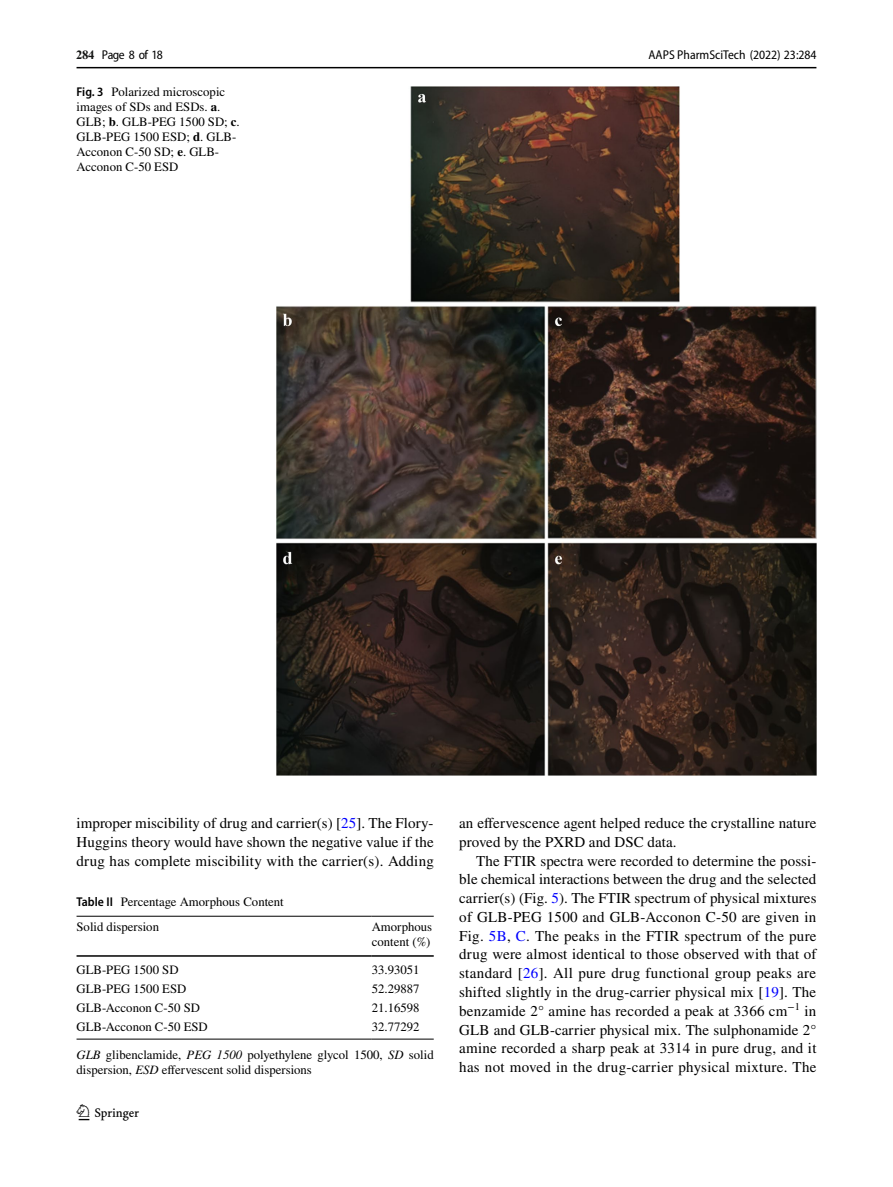
<style>
.page{position:relative;width:893px;height:1187px;background:#fff}
.page>*{position:absolute;margin:0;border:0;box-sizing:border-box;transform-origin:0 0}
.t1{font:22.5px "Springnew Regular 2";color:#000}
.t2{font:15px/18.8px "STIX";letter-spacing:.015em;color:#000;text-align:justify}
.t3{font:12.75px/15px "STIX";color:#000}
.t4{font:semi-condensed 12.75px "Myriad Pro";color:#000}
.s1{font-family:"Bqdqgq Adv T Tb 8864 ccf.B";font-stretch:normal;color:#131413}
.s2{font-family:"Myriad Pro";font-weight:600;font-stretch:semi-condensed}
.s3{font-weight:700}
.s4{color:#00f}
.s5{font-style:italic}
</style>
<div class="page">
<hr style="left:77px;top:67px;width:739px;height:1px;background:#000">
<img style="left:276px;top:87px;width:540px;height:688px">
<hr style="left:77px;top:915px;width:295px;height:1px;background:#000">
<hr style="left:77px;top:955px;width:295px;height:1px;background:#000">
<hr style="left:372px;top:915px;width:62px;height:1px;background:#000">
<hr style="left:372px;top:955px;width:62px;height:1px;background:#000">
<hr style="left:77px;top:1038px;width:295px;height:1px;background:#000">
<hr style="left:372px;top:1038px;width:62px;height:1px;background:#000">
<p class="t4" style="left:76px;top:48px;width:88px"><span class="s1">284</span> Page 8 of 18</p>
<p class="t3" style="left:77px;top:85px;width:165px"><span class="s2">Fig. 3</span> Polarized microscopic images of SDs and ESDs. <span class="s3">a</span>.<br>GLB; <span class="s3">b</span>. GLB-PEG 1500 SD; <span class="s3">c</span>.<br>GLB-PEG 1500 ESD; <span class="s3">d</span>. GLB-<br>Acconon C-50 SD; <span class="s3">e</span>. GLB-<br>Acconon C-50 ESD</p>
<p class="t4" style="left:648px;top:48px;width:170px">AAPS PharmSciTech (2022) 23:284</p>
<p class="t2" style="left:77px;top:814px;width:359px">improper miscibility of drug and carrier(s) [<span class="s4">25</span>]. The Flory-Huggins theory would have shown the negative value if the drug has complete miscibility with the carrier(s). Adding</p>
<p class="t2" style="left:459px;top:814px;width:359px">an effervescence agent helped reduce the crystalline nature proved by the PXRD and DSC data.</p>
<p class="t2" style="left:459px;top:852px;width:359px;text-indent:17px">The FTIR spectra were recorded to determine the possi&shy;ble chemical interactions between the drug and the selected carrier(s) (Fig. <span class="s4">5</span>). The FTIR spectrum of physical mixtures of GLB-PEG 1500 and GLB-Acconon C-50 are given in Fig. <span class="s4">5B</span>, <span class="s4">C</span>. The peaks in the FTIR spectrum of the pure drug were almost identical to those observed with that of standard [<span class="s4">26</span>]. All pure drug functional group peaks are shifted slightly in the drug-carrier physical mix [<span class="s4">19</span>]. The benzamide 2° amine has recorded a peak at 3366 cm<sup>−1</sup> in GLB and GLB-carrier physical mix. The sulphonamide 2° amine recorded a sharp peak at 3314 in pure drug, and it has not moved in the drug-carrier physical mixture. The</p>
<p class="t3" style="left:77px;top:894px;width:209px"><span class="s2">Table II</span> Percentage Amorphous Content</p>
<p class="t3" style="left:77px;top:920px;width:84px">Solid dispersion</p>
<p class="t3" style="left:372px;top:920px;width:62px">Amorphous content (%)</p>
<p class="t3" style="left:77px;top:963px;width:104px">GLB-PEG 1500 SD</p>
<p class="t3" style="left:372px;top:963px;width:49px">33.93051</p>
<p class="t3" style="left:77px;top:982px;width:111px">GLB-PEG 1500 ESD</p>
<p class="t3" style="left:372px;top:982px;width:49px">52.29887</p>
<p class="t3" style="left:77px;top:1000px;width:125px">GLB-Acconon C-50 SD</p>
<p class="t3" style="left:372px;top:1000px;width:49px">21.16598</p>
<p class="t3" style="left:77px;top:1019px;width:133px">GLB-Acconon C-50 ESD</p>
<p class="t3" style="left:372px;top:1019px;width:49px">32.77292</p>
<p class="t3" style="left:77px;top:1047px;width:359px"><span class="s5">GLB</span> glibenclamide, <span class="s5">PEG 1500</span> polyethylene glycol 1500, <span class="s5">SD</span> solid dispersion, <span class="s5">ESD</span> effervescent solid dispersions</p>
<h1 class="t1" style="left:79px;top:1104px;width:62px">1 3</h1>
</div>
